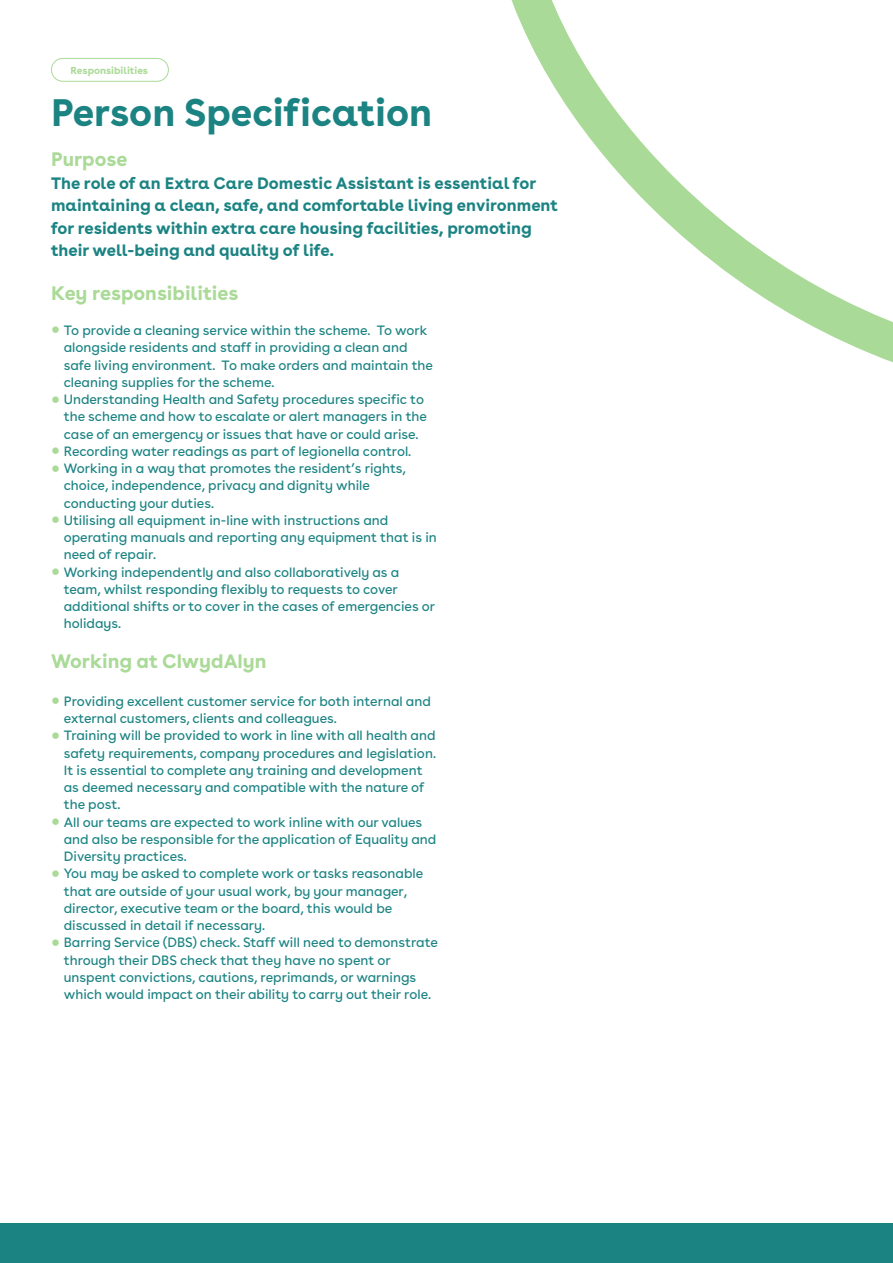
<style>
.page{position:relative;width:893px;height:1263px;background:#fff}
.page>*{position:absolute;margin:0;border:0;box-sizing:border-box;transform-origin:0 0}
.t1{font:700 38.25px "Buenos Aires";color:#1c8383}
.t2{font:700 19.5px "Buenos Aires";color:#aada97}
.t3{font:700 16.5px/22.5px "Buenos Aires";color:#1c8383}
.t4{font:13.5px/17.2px "Buenos Aires";color:#1c8383}
.t5{font:700 10.05px "Buenos Aires";color:#aada97}
.s1{font-family:"Avenir";font-size:18px;color:#aada97}
</style>
<div class="page">
<svg style="left:511px;top:0;width:382px;height:363px"></svg>
<div style="left:0;top:1223px;width:893px;height:40px;background:#1c8383"></div>
<div style="left:51px;top:58px;width:118px;height:24px;border:1px solid #aada97;border-radius:11px"></div>
<p class="t5" style="left:71px;top:61px;width:79px">Responsibilities</p>
<h1 class="t1" style="left:51px;top:79px;width:383px">Person Specification</h1>
<h2 class="t2" style="left:51px;top:143px;width:78px">Purpose</h2>
<p class="t3" style="left:51px;top:170px;width:509px">The role of an Extra Care Domestic Assistant is essential for maintaining a clean, safe, and comfortable living environment for residents within extra care housing facilities, promoting their well-being and quality of life.</p>
<h2 class="t2" style="left:51px;top:277px;width:189px">Key responsibilities</h2>
<p class="t4" style="left:64px;top:320px;width:371px;text-indent:-13px"><span class="s1">•</span> To provide a cleaning service within the scheme. To work alongside residents and staff in providing a clean and safe living environment. To make orders and maintain the cleaning supplies for the scheme.</p>
<p class="t4" style="left:64px;top:389px;width:365px;text-indent:-13px"><span class="s1">•</span> Understanding Health and Safety procedures specific to the scheme and how to escalate or alert managers in the case of an emergency or issues that have or could arise.</p>
<p class="t4" style="left:51px;top:441px;width:362px"><span class="s1">•</span> Recording water readings as part of legionella control.</p>
<p class="t4" style="left:64px;top:458px;width:344px;text-indent:-13px"><span class="s1">•</span> Working in a way that promotes the resident’s rights, choice, independence, privacy and dignity while conducting your duties.</p>
<p class="t4" style="left:64px;top:510px;width:375px;text-indent:-13px"><span class="s1">•</span> Utilising all equipment in-line with instructions and operating manuals and reporting any equipment that is in need of repair.</p>
<p class="t4" style="left:64px;top:562px;width:373px;text-indent:-13px"><span class="s1">•</span> Working independently and also collaboratively as a team, whilst responding flexibly to requests to cover additional shifts or to cover in the cases of emergencies or holidays.</p>
<h2 class="t2" style="left:51px;top:644px;width:217px">Working at ClwydAlyn</h2>
<p class="t4" style="left:64px;top:691px;width:369px;text-indent:-13px"><span class="s1">•</span> Providing excellent customer service for both internal and external customers, clients and colleagues.</p>
<p class="t4" style="left:64px;top:726px;width:374px;text-indent:-13px"><span class="s1">•</span> Training will be provided to work in line with all health and safety requirements, company procedures and legislation.<br>It is essential to complete any training and development as deemed necessary and compatible with the nature of the post.</p>
<p class="t4" style="left:64px;top:812px;width:374px;text-indent:-13px"><span class="s1">•</span> All our teams are expected to work inline with our values and also be responsible for the application of Equality and<br>Diversity practices.</p>
<p class="t4" style="left:64px;top:864px;width:361px;text-indent:-13px"><span class="s1">•</span> You may be asked to complete work or tasks reasonable that are outside of your usual work, by your manager, director, executive team or the board, this would be discussed in detail if necessary.</p>
<p class="t4" style="left:64px;top:933px;width:376px;text-indent:-13px"><span class="s1">•</span> Barring Service (DBS) check. Staff will need to demonstrate through their DBS check that they have no spent or unspent convictions, cautions, reprimands, or warnings which would impact on their ability to carry out their role.</p>
</div>
